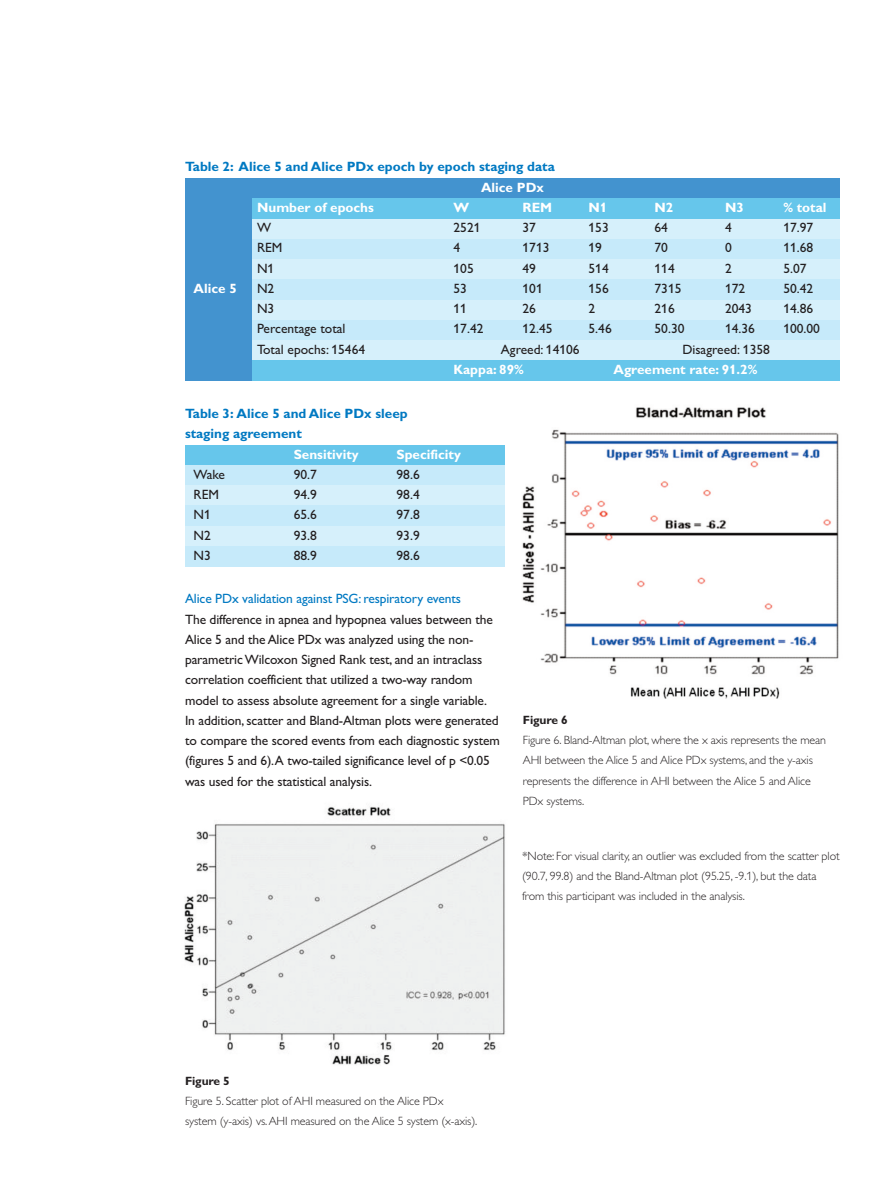
<style>
.page{position:relative;width:891px;height:1188px;background:#fff}
.page>*{position:absolute;margin:0;border:0;box-sizing:border-box;transform-origin:0 0}
.t1{font:13.5px/20.2px "Gill Alt One";letter-spacing:-.01em;color:#231f20}
.t2{font:700 13.5px "Gill Alt One";color:#fff}
.t3{font:700 13.5px/20.2px "Gill Alt One";color:#0079c2}
.t4{font:13.5px "Gill Alt One";letter-spacing:-.01em;color:#0079c2}
.t5{font:300 12px/20.2px "Gill Alt One";letter-spacing:-.01em;color:#231f20}
.t6{font:700 12px "Gill Alt One";letter-spacing:-.01em;color:#231f20}
</style>
<div class="page">
<div style="left:185px;top:179px;width:655px;height:20px;background:#4393cf"></div>
<div style="left:185px;top:199px;width:67px;height:182px;background:#4393cf"></div>
<div style="left:252px;top:199px;width:588px;height:20px;background:#66c6eb"></div>
<div style="left:252px;top:219px;width:588px;height:20px;background:#d6f0fb"></div>
<div style="left:252px;top:239px;width:588px;height:21px;background:#c6eafa"></div>
<div style="left:252px;top:260px;width:588px;height:20px;background:#d6f0fb"></div>
<div style="left:252px;top:280px;width:588px;height:20px;background:#c6eafa"></div>
<div style="left:252px;top:300px;width:588px;height:20px;background:#d6f0fb"></div>
<div style="left:252px;top:320px;width:588px;height:20px;background:#c6eafa"></div>
<div style="left:252px;top:341px;width:588px;height:20px;background:#d6f0fb"></div>
<div style="left:252px;top:361px;width:588px;height:20px;background:#66c6eb"></div>
<div style="left:185px;top:445px;width:320px;height:20px;background:#66c6eb"></div>
<div style="left:185px;top:465px;width:320px;height:20px;background:#c6eafa"></div>
<div style="left:185px;top:486px;width:320px;height:20px;background:#d6f0fb"></div>
<div style="left:185px;top:506px;width:320px;height:20px;background:#c6eafa"></div>
<div style="left:185px;top:526px;width:320px;height:20px;background:#d6f0fb"></div>
<div style="left:185px;top:546px;width:320px;height:20px;background:#c6eafa"></div>
<img style="left:184px;top:806px;width:321px;height:259px">
<img style="left:522px;top:407px;width:317px;height:292px">
<p class="t3" style="left:185px;top:157px;width:371px">Table 2: Alice 5 and Alice PDx epoch by epoch staging data</p>
<p class="t2" style="left:481px;top:179px;width:64px">Alice PDx</p>
<p class="t2" style="left:257px;top:199px;width:118px">Number of epochs</p>
<p class="t2" style="left:454px;top:199px;width:17px">W</p>
<p class="t2" style="left:523px;top:199px;width:31px">REM</p>
<p class="t2" style="left:589px;top:199px;width:20px">N1</p>
<p class="t2" style="left:655px;top:199px;width:20px">N2</p>
<p class="t2" style="left:725px;top:199px;width:20px">N3</p>
<p class="t2" style="left:783px;top:199px;width:45px">% total</p>
<p class="t1" style="left:257px;top:217px;width:16px">W</p>
<p class="t1" style="left:454px;top:217px;width:28px">2521</p>
<p class="t1" style="left:523px;top:217px;width:15px">37</p>
<p class="t1" style="left:589px;top:217px;width:22px">153</p>
<p class="t1" style="left:655px;top:217px;width:15px">64</p>
<p class="t1" style="left:725px;top:217px;width:8px">4</p>
<p class="t1" style="left:783px;top:217px;width:31px">17.97</p>
<p class="t1" style="left:257px;top:238px;width:27px">REM</p>
<p class="t1" style="left:454px;top:238px;width:8px">4</p>
<p class="t1" style="left:523px;top:238px;width:28px">1713</p>
<p class="t1" style="left:589px;top:238px;width:15px">19</p>
<p class="t1" style="left:655px;top:238px;width:15px">70</p>
<p class="t1" style="left:725px;top:238px;width:8px">0</p>
<p class="t1" style="left:783px;top:238px;width:31px">11.68</p>
<p class="t1" style="left:257px;top:258px;width:19px">N1</p>
<p class="t1" style="left:454px;top:258px;width:22px">105</p>
<p class="t1" style="left:523px;top:258px;width:15px">49</p>
<p class="t1" style="left:589px;top:258px;width:22px">514</p>
<p class="t1" style="left:655px;top:258px;width:22px">114</p>
<p class="t1" style="left:725px;top:258px;width:8px">2</p>
<p class="t1" style="left:783px;top:258px;width:25px">5.07</p>
<p class="t2" style="left:194px;top:280px;width:45px">Alice 5</p>
<p class="t1" style="left:257px;top:278px;width:19px">N2</p>
<p class="t1" style="left:454px;top:278px;width:15px">53</p>
<p class="t1" style="left:523px;top:278px;width:22px">101</p>
<p class="t1" style="left:589px;top:278px;width:22px">156</p>
<p class="t1" style="left:655px;top:278px;width:28px">7315</p>
<p class="t1" style="left:725px;top:278px;width:22px">172</p>
<p class="t1" style="left:783px;top:278px;width:31px">50.42</p>
<p class="t1" style="left:257px;top:298px;width:19px">N3</p>
<p class="t1" style="left:454px;top:298px;width:15px">11</p>
<p class="t1" style="left:523px;top:298px;width:15px">26</p>
<p class="t1" style="left:589px;top:298px;width:8px">2</p>
<p class="t1" style="left:655px;top:298px;width:22px">216</p>
<p class="t1" style="left:725px;top:298px;width:28px">2043</p>
<p class="t1" style="left:783px;top:298px;width:31px">14.86</p>
<p class="t1" style="left:257px;top:319px;width:90px">Percentage total</p>
<p class="t1" style="left:454px;top:319px;width:31px">17.42</p>
<p class="t1" style="left:523px;top:319px;width:31px">12.45</p>
<p class="t1" style="left:589px;top:319px;width:25px">5.46</p>
<p class="t1" style="left:655px;top:319px;width:31px">50.30</p>
<p class="t1" style="left:725px;top:319px;width:31px">14.36</p>
<p class="t1" style="left:783px;top:319px;width:38px">100.00</p>
<p class="t1" style="left:257px;top:339px;width:110px">Total epochs: 15464</p>
<p class="t1" style="left:501px;top:339px;width:80px">Agreed: 14106</p>
<p class="t1" style="left:682px;top:339px;width:89px">Disagreed: 1358</p>
<p class="t2" style="left:454px;top:361px;width:72px">Kappa: 89%</p>
<p class="t2" style="left:613px;top:361px;width:145px">Agreement rate: 91.2%</p>
<p class="t3" style="left:185px;top:403px;width:224px">Table 3: Alice 5 and Alice PDx sleep staging agreement</p>
<p class="t2" style="left:294px;top:446px;width:66px">Sensitivity</p>
<p class="t2" style="left:397px;top:446px;width:66px">Specificity</p>
<p class="t1" style="left:194px;top:464px;width:33px">Wake</p>
<p class="t1" style="left:294px;top:464px;width:25px">90.7</p>
<p class="t1" style="left:397px;top:464px;width:25px">98.6</p>
<p class="t1" style="left:194px;top:484px;width:27px">REM</p>
<p class="t1" style="left:294px;top:484px;width:25px">94.9</p>
<p class="t1" style="left:397px;top:484px;width:25px">98.4</p>
<p class="t1" style="left:194px;top:505px;width:19px">N1</p>
<p class="t1" style="left:294px;top:505px;width:25px">65.6</p>
<p class="t1" style="left:397px;top:505px;width:25px">97.8</p>
<p class="t1" style="left:194px;top:525px;width:19px">N2</p>
<p class="t1" style="left:294px;top:525px;width:25px">93.8</p>
<p class="t1" style="left:397px;top:525px;width:25px">93.9</p>
<p class="t1" style="left:194px;top:545px;width:19px">N3</p>
<p class="t1" style="left:294px;top:545px;width:25px">88.9</p>
<p class="t1" style="left:397px;top:545px;width:25px">98.6</p>
<p class="t4" style="left:185px;top:591px;width:277px">Alice PDx validation against PSG: respiratory events</p>
<p class="t1" style="left:185px;top:609px;width:316px">The difference in apnea and hypopnea values between the Alice 5 and the Alice PDx was analyzed using the non&shy;parametricWilcoxon Signed Rank test, and an intraclass correlation coefficient that utilized a two-way random model to assess absolute agreement for a single variable.<br>In addition, scatter and Bland-Altman plots were generated to compare the scored events from each diagnostic system (figures 5 and 6).A two-tailed significance level of p &lt;0.05 was used for the statistical analysis.</p>
<p class="t6" style="left:523px;top:713px;width:46px">Figure 6</p>
<p class="t5" style="left:523px;top:730px;width:305px">Figure 6. Bland-Altman plot, where the x axis represents the mean AHI between the Alice 5 and Alice PDx systems, and the y-axis represents the difference in AHI between the Alice 5 and Alice PDx systems.</p>
<p class="t5" style="left:522px;top:845px;width:319px">*Note: For visual clarity, an outlier was excluded from the scatter plot (90.7, 99.8) and the Bland-Altman plot (95.25, -9.1), but the data from this participant was included in the analysis.</p>
<p class="t6" style="left:185px;top:1073px;width:46px">Figure 5</p>
<p class="t5" style="left:185px;top:1091px;width:294px">Figure 5. Scatter plot of AHI measured on the Alice PDx system (y-axis) vs.AHI measured on the Alice 5 system (x-axis).</p>
</div>
